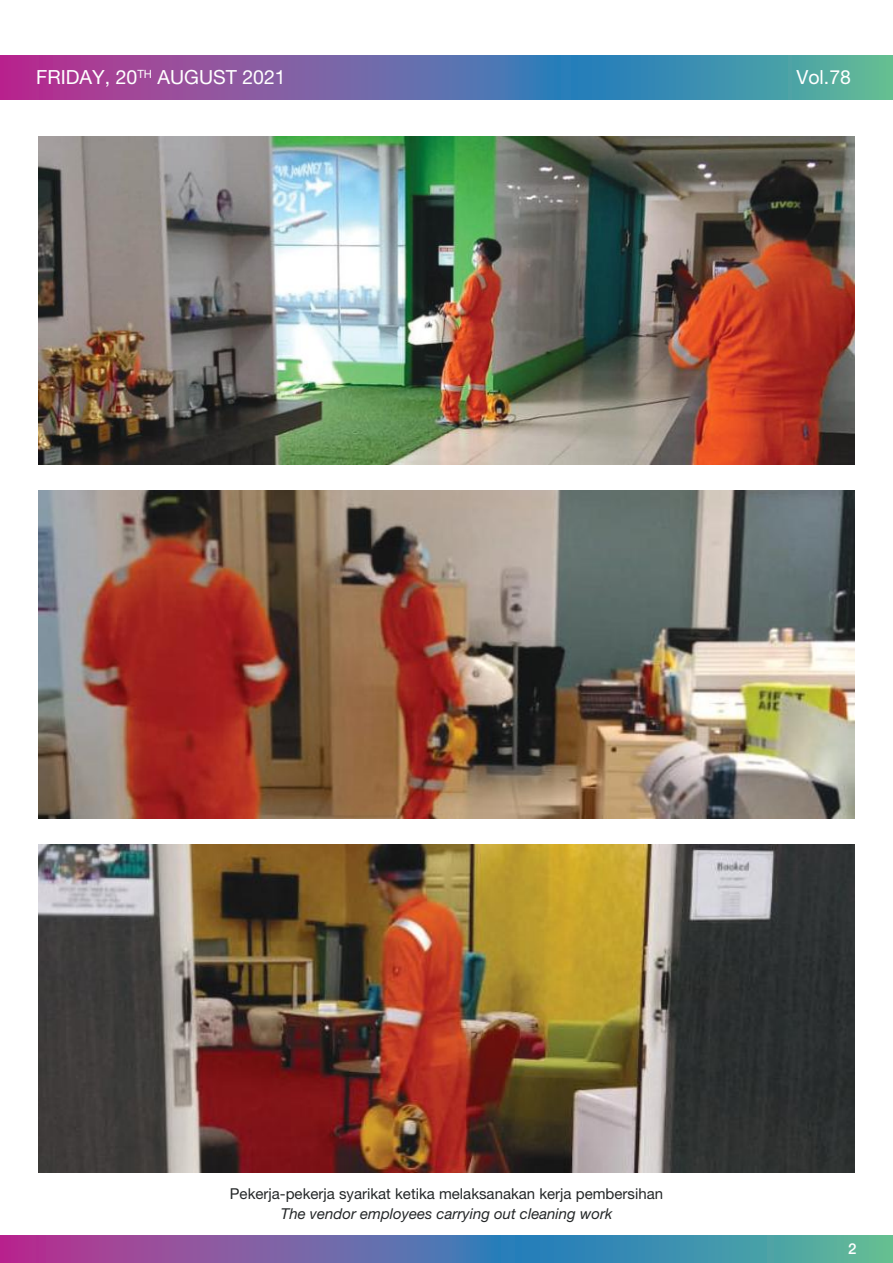
<style>
.page{position:relative;width:893px;height:1263px;background:#fff}
.page>*{position:absolute;margin:0;border:0;box-sizing:border-box;transform-origin:0 0}
.t1{font:19.5px "Helvetica Neue LT Pro";color:#fff}
.t2{font:15px "Helvetica Neue LT Pro";color:#242728}
.t3{font:italic 15px "Helvetica Neue LT Pro";color:#242728}
.t4{font:500 15px "Helvetica Neue LT Pro";color:#fff}
</style>
<div class="page">
<svg style="left:0;top:56px;width:893px;height:43px;background:#6871a6"></svg>
<svg style="left:0;top:1236px;width:893px;height:27px;background:#6475a7"></svg>
<img style="left:39px;top:137px;width:815px;height:327px">
<img style="left:39px;top:490px;width:815px;height:328px">
<img style="left:39px;top:844px;width:815px;height:328px">
<h1 class="t1" style="left:36px;top:66px;width:251px">FRIDAY, 20<sup>TH</sup> AUGUST 2021</h1>
<h1 class="t1" style="left:796px;top:66px;width:56px">Vol.78</h1>
<p class="t2" style="left:230px;top:1185px;width:435px">Pekerja-pekerja syarikat ketika melaksanakan kerja pembersihan</p>
<p class="t3" style="left:281px;top:1204px;width:333px">The vendor employees carrying out cleaning work</p>
<p class="t4" style="left:848px;top:1240px;width:10px">2</p>
</div>
